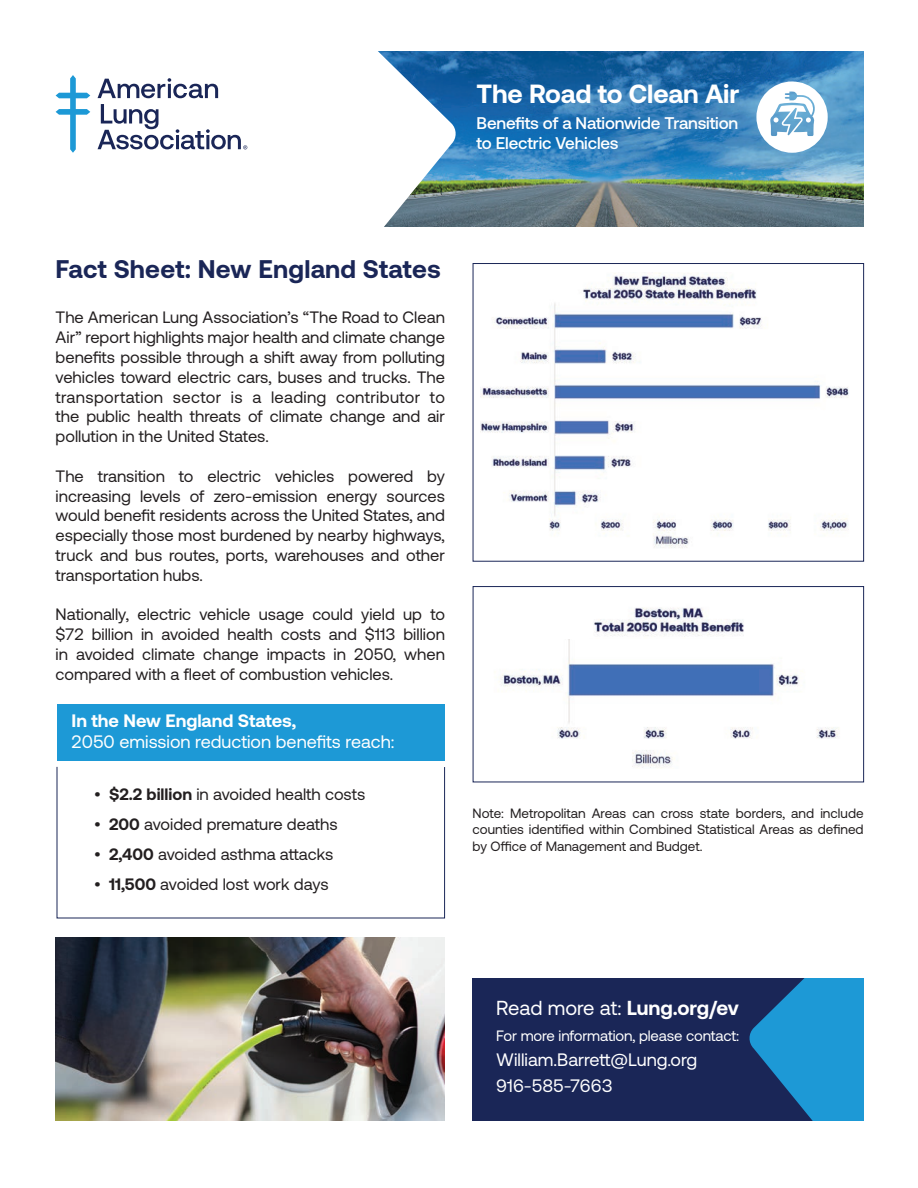
<style>
.page{position:relative;width:918px;height:1188px;background:#fff}
.page>*{position:absolute;margin:0;border:0;box-sizing:border-box;transform-origin:0 0}
.t1{font:700 26.25px "Aeonik";letter-spacing:-.005em;color:#fff}
.t2{font:700 25.5px "Aeonik";letter-spacing:.01em;color:#1a2657}
.t3{font:20.25px "Aeonik";color:#fff}
.t4{font:18px/25.5px "Aeonik";color:#fff}
.t5{font:700 18px "Aeonik";color:#fff}
.t6{font:500 16.95px/20.2px "Aeonik";letter-spacing:-.01em;color:#fff}
.t7{font:16.5px/19.8px "Aeonik";color:#231f20;text-align:justify}
.t8{font:15px "Aeonik";letter-spacing:-.01em;color:#fff}
.t9{font:13.5px/16.2px "Aeonik";color:#231f20;text-align:justify}
.s1{font-weight:700}
</style>
<div class="page">
<div style="left:473px;top:263px;width:391px;height:299px;border:1px solid #1a2657"></div>
<img style="left:480px;top:273px;width:369px;height:275px">
<div style="left:473px;top:978px;width:391px;height:142px;background:#1a2657"></div>
<svg style="left:749px;top:978px;width:115px;height:142px"></svg>
<img style="left:457px;top:52px;width:407px;height:175px">
<svg style="left:90px;top:51px;width:367px;height:176px"></svg>
<div style="left:57px;top:704px;width:388px;height:56px;background:#1d99d6"></div>
<svg style="left:56px;top:75px;width:34px;height:78px"></svg>
<svg style="left:98px;top:78px;width:120px;height:20px"></svg>
<svg style="left:98px;top:104px;width:149px;height:45px"></svg>
<svg style="left:756px;top:81px;width:72px;height:72px"></svg>
<img style="left:56px;top:937px;width:389px;height:183px">
<img style="left:501px;top:639px;width:338px;height:129px">
<div style="left:473px;top:586px;width:391px;height:196px;border:1px solid #1a2657"></div>
<img style="left:594px;top:607px;width:150px;height:30px">
<h1 class="t1" style="left:477px;top:78px;width:264px">The Road to Clean Air</h1>
<p class="t6" style="left:477px;top:113px;width:263px">Benefits of a Nationwide Transition to Electric Vehicles</p>
<h2 class="t2" style="left:56px;top:255px;width:387px">Fact Sheet: New England States</h2>
<p class="t7" style="left:56px;top:308px;width:391px">The American Lung Association’s “The Road to Clean Air” report highlights major health and climate change benefits possible through a shift away from polluting vehicles toward electric cars, buses and trucks. The transportation sector is a leading contributor to the public health threats of climate change and air pollution in the United States.</p>
<p class="t7" style="left:56px;top:466px;width:391px">The transition to electric vehicles powered by increasing levels of zero-emission energy sources would benefit residents across the United States, and especially those most burdened by nearby highways, truck and bus routes, ports, warehouses and other transportation hubs.</p>
<p class="t7" style="left:56px;top:605px;width:391px">Nationally, electric vehicle usage could yield up to $72 billion in avoided health costs and $113 billion in avoided climate change impacts in 2050, when compared with a fleet of combustion vehicles.</p>
<p class="t5" style="left:72px;top:710px;width:226px">In the New England States,</p>
<p class="t4" style="left:72px;top:729px;width:325px">2050 emission reduction benefits reach:</p>
<p class="t7" style="left:94px;top:784px;width:273px">• <span class="s1">$2.2 billion</span> in avoided health costs</p>
<p class="t7" style="left:94px;top:814px;width:245px">• <span class="s1">200</span> avoided premature deaths</p>
<p class="t7" style="left:94px;top:844px;width:241px">• <span class="s1">2,400</span> avoided asthma attacks</p>
<p class="t7" style="left:94px;top:874px;width:236px">• <span class="s1">11,500</span> avoided lost work days</p>
<p class="t9" style="left:473px;top:805px;width:392px">Note: Metropolitan Areas can cross state borders, and include counties identified within Combined Statistical Areas as defined by Office of Management and Budget.</p>
<p class="t3" style="left:496px;top:997px;width:244px">Read more at: <span class="s1">Lung.org/ev</span></p>
<p class="t8" style="left:496px;top:1027px;width:244px">For more information, please contact:</p>
<p class="t4" style="left:496px;top:1047px;width:203px">William.Barrett@Lung.org<br>916-585-7663</p>
</div>
